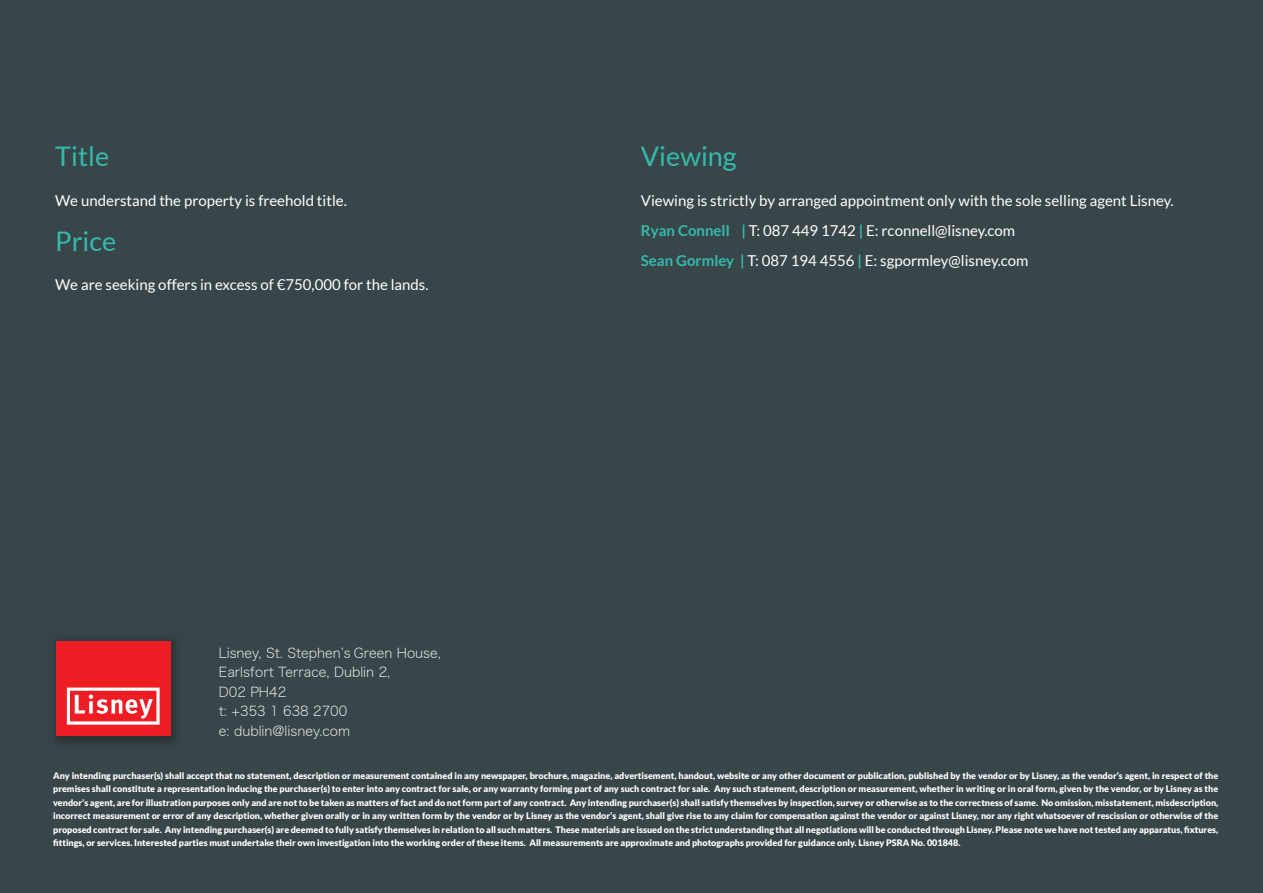
<style>
.page{position:relative;width:1263px;height:893px;background:#394649}
.page>*{position:absolute;margin:0;border:0;box-sizing:border-box;transform-origin:0 0}
.t1{font:27px "Lato";color:#34baad}
.t2{font:15px/30.5px "Lato";color:#fff}
.t3{font:13.5px/19.5px "Hiragino Sans W1";color:#fff}
.t4{font:900 9px/13.5px "Lato";color:#fff;text-align:justify}
.s1{font-weight:700;color:#34baad}
</style>
<div class="page">
<img style="left:56px;top:640px;width:120px;height:103px">
<div style="left:56px;top:641px;width:114px;height:94px;background:#ee1d23"></div>
<svg style="left:67px;top:688px;width:93px;height:37px"></svg>
<h1 class="t1" style="left:55px;top:141px;width:55px">Title</h1>
<h2 class="t2" style="left:55px;top:185px;width:293px">We understand the property is freehold title.</h2>
<h1 class="t1" style="left:55px;top:226px;width:63px">Price</h1>
<h2 class="t2" style="left:55px;top:269px;width:375px">We are seeking offers in excess of €750,000 for the lands.</h2>
<h3 class="t3" style="left:219px;top:642px;width:223px">Lisney, St. Stephen’s Green House,<br>Earlsfort Terrace, Dublin 2,<br>D02 PH42<br>t: +353 1 638 2700<br>e: dublin@lisney.com</h3>
<h1 class="t1" style="left:641px;top:141px;width:97px">Viewing</h1>
<h2 class="t2" style="left:641px;top:185px;width:534px">Viewing is strictly by arranged appointment only with the sole selling agent Lisney.<br><span class="s1">Ryan Connell |</span> T: 087 449 1742 <span class="s1">|</span> E: rconnell@lisney.com<br><span class="s1">Sean Gormley |</span> T: 087 194 4556 <span class="s1">|</span> E: sgpormley@lisney.com</h2>
<p class="t4" style="left:53px;top:768px;width:1167px">Any intending purchaser(s) shall accept that no statement, description or measurement contained in any newspaper, brochure, magazine, advertisement, handout, website or any other document or publication, published by the vendor or by Lisney, as the vendor’s agent, in respect of the premises shall constitute a representation inducing the purchaser(s) to enter into any contract for sale, or any warranty forming part of any such contract for sale. Any such statement, description or measurement, whether in writing or in oral form, given by the vendor, or by Lisney as the vendor’s agent, are for illustration purposes only and are not to be taken as matters of fact and do not form part of any contract. Any intending purchaser(s) shall satisfy themselves by inspection, survey or otherwise as to the correctness of same. No omission, misstatement, misdescription, incorrect measurement or error of any description, whether given orally or in any written form by the vendor or by Lisney as the vendor’s agent, shall give rise to any claim for compensation against the vendor or against Lisney, nor any right whatsoever of rescission or otherwise of the proposed contract for sale. Any intending purchaser(s) are deemed to fully satisfy themselves in relation to all such matters. These materials are issued on the strict understanding that all negotiations will be conducted through Lisney. Please note we have not tested any apparatus, fixtures, fittings, or services. Interested parties must undertake their own investigation into the working order of these items. All measurements are approximate and photographs provided for guidance only. Lisney PSRA No. 001848.</p>
</div>
